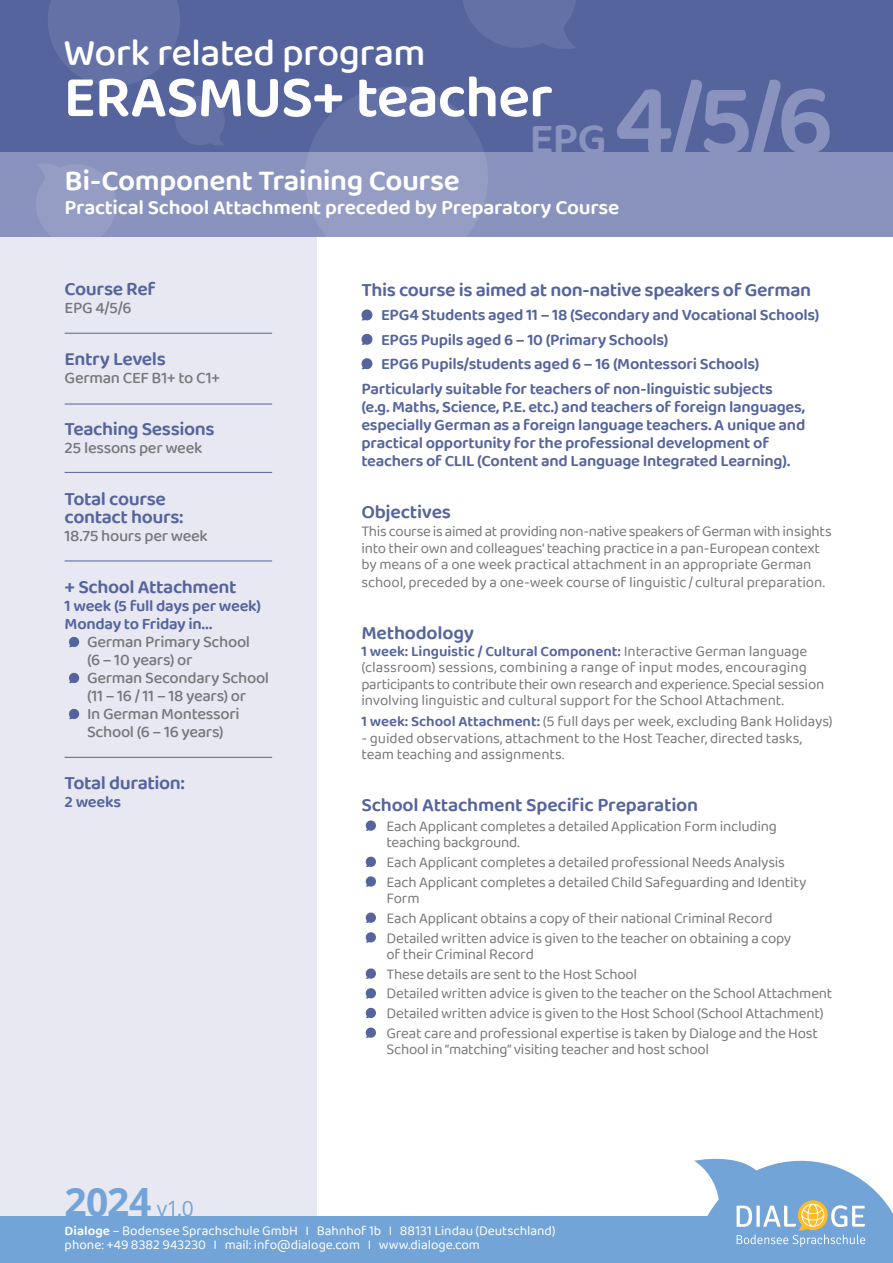
<style>
.page{position:relative;width:893px;height:1263px;background:#fff}
.page>*{position:absolute;margin:0;border:0;box-sizing:border-box;transform-origin:0 0}
.t1{font:600 102.9px "Baloo 2";color:#8a93bd}
.t2{font:600 60px "Baloo 2";letter-spacing:-.02em;color:#fff}
.t3{font:600 45px "Baloo 2";color:#8a93bd}
.t4{font:500 39px "Baloo 2";letter-spacing:-.02em;color:#fff}
.t5{font:700 39px "Open Sans";color:#73a4d7}
.t6{font:600 30px "Baloo 2";letter-spacing:-.015em;color:#fff}
.t7{font:600 21px "Baloo 2";letter-spacing:-.01em;color:#fff}
.t8{font:600 19.5px/18px "Baloo 2";letter-spacing:-.02em;color:#55649c}
.t9{font:600 16.5px/18px "Baloo 2";letter-spacing:-.02em;color:#55649c}
.t10{font:500 16.5px/18px "Baloo 2";letter-spacing:-.02em;color:#76787b}
.t11{font:15px/16.5px "Baloo 2";letter-spacing:-.015em;color:#76787b}
.t12{font:13.5px/13.5px "Baloo 2";color:#fff}
.s1{font-weight:400;font-size:21px}
.s2{font-weight:600;color:#55649c}
.s3{font-weight:600}
</style>
<div class="page">
<div style="left:0;top:237px;width:316px;height:990px;background:#e7e8f2"></div>
<div style="left:0;top:152px;width:893px;height:85px;background:#8a93bd"></div>
<svg style="left:36px;top:164px;width:80px;height:73px"></svg>
<div style="left:0;top:0;width:893px;height:151px;background:#55649c"></div>
<svg style="left:463px;top:0;width:113px;height:49px"></svg>
<svg style="left:48px;top:0;width:176px;height:145px"></svg>
<svg style="left:305px;top:86px;width:190px;height:151px"></svg>
<div style="left:0;top:1216px;width:893px;height:47px;background:#73a4d7"></div>
<svg style="left:694px;top:1158px;width:199px;height:89px"></svg>
<svg style="left:69px;top:636px;width:11px;height:11px"></svg>
<svg style="left:69px;top:672px;width:11px;height:11px"></svg>
<svg style="left:69px;top:708px;width:11px;height:11px"></svg>
<svg style="left:361px;top:309px;width:12px;height:12px"></svg>
<svg style="left:361px;top:333px;width:12px;height:12px"></svg>
<svg style="left:361px;top:358px;width:12px;height:12px"></svg>
<svg style="left:366px;top:820px;width:10px;height:11px"></svg>
<svg style="left:366px;top:856px;width:10px;height:11px"></svg>
<svg style="left:366px;top:876px;width:10px;height:11px"></svg>
<svg style="left:366px;top:912px;width:10px;height:11px"></svg>
<svg style="left:366px;top:932px;width:10px;height:11px"></svg>
<svg style="left:366px;top:968px;width:10px;height:11px"></svg>
<svg style="left:366px;top:988px;width:10px;height:11px"></svg>
<svg style="left:366px;top:1007px;width:10px;height:11px"></svg>
<svg style="left:366px;top:1027px;width:10px;height:11px"></svg>
<hr style="left:65px;top:404px;width:207px;height:1px;background:#55649c">
<hr style="left:65px;top:333px;width:207px;height:1px;background:#55649c">
<hr style="left:65px;top:472px;width:207px;height:1px;background:#55649c">
<hr style="left:65px;top:561px;width:207px;height:1px;background:#55649c">
<hr style="left:65px;top:757px;width:207px;height:1px;background:#55649c">
<h3 class="t4" style="left:64px;top:25px;width:363px">Work related program</h3>
<h2 class="t2" style="left:64px;top:53px;width:491px">ERASMUS+ teacher</h2>
<h3 class="t3" style="left:529px;top:105px;width:79px">EPG</h3>
<h1 class="t1" style="left:614px;top:45px;width:221px">4/5/6</h1>
<h3 class="t6" style="left:65px;top:158px;width:397px">Bi-Component Training Course</h3>
<h3 class="t7" style="left:65px;top:192px;width:556px">Practical School Attachment preceded by Preparatory Course</h3>
<h3 class="t8" style="left:65px;top:281px;width:92px">Course Ref</h3>
<p class="t10" style="left:65px;top:299px;width:68px">EPG 4/5/6</p>
<h3 class="t8" style="left:65px;top:351px;width:103px">Entry Levels</h3>
<p class="t10" style="left:65px;top:369px;width:157px">German CEF B1+ to C1+</p>
<h3 class="t8" style="left:65px;top:421px;width:151px">Teaching Sessions</h3>
<p class="t10" style="left:65px;top:439px;width:139px">25 lessons per week</p>
<h3 class="t8" style="left:65px;top:491px;width:121px">Total course contact hours:</h3>
<p class="t10" style="left:65px;top:528px;width:145px">18.75 hours per week</p>
<h3 class="t8" style="left:65px;top:579px;width:173px">+ School Attachment</h3>
<p class="t9" style="left:65px;top:598px;width:198px">1 week (5 full days per week)<br>Monday to Friday in...</p>
<p class="t10" style="left:87px;top:634px;width:184px">German Primary School<br>(6 – 10 years) or<br>German Secondary School (11 – 16 / 11 – 18 years) or<br>In German Montessori<br>School (6 – 16 years)</p>
<h3 class="t8" style="left:65px;top:775px;width:122px">Total duration:</h3>
<p class="t9" style="left:65px;top:794px;width:58px">2 weeks</p>
<h3 class="t5" style="left:65px;top:1175px;width:131px">2024 <span class="s1">v1.0</span></h3>
<h3 class="t8" style="left:361px;top:282px;width:451px">This course is aimed at non-native speakers of German</h3>
<p class="t9" style="left:381px;top:307px;width:440px">EPG4 Students aged 11 – 18 (Secondary and Vocational Schools)</p>
<p class="t9" style="left:381px;top:331px;width:289px">EPG5 Pupils aged 6 – 10 (Primary Schools)</p>
<p class="t9" style="left:381px;top:356px;width:380px">EPG6 Pupils/students aged 6 – 16 (Montessori Schools)</p>
<p class="t9" style="left:361px;top:380px;width:413px">Particularly suitable for teachers of non-linguistic subjects</p>
<p class="t9" style="left:361px;top:398px;width:445px">(e.g. Maths, Science, P.E. etc.) and teachers of foreign languages, especially German as a foreign language teachers. A unique and practical opportunity for the professional development of teachers of CLIL (Content and Language Integrated Learning).</p>
<h3 class="t8" style="left:361px;top:503px;width:91px">Objectives</h3>
<p class="t11" style="left:361px;top:524px;width:472px">This course is aimed at providing non-native speakers of German with insights into their own and colleagues‘ teaching practice in a pan-European context by means of a one week practical attachment in an appropriate German</p>
<p class="t11" style="left:361px;top:575px;width:465px">school, preceded by a one-week course of linguistic / cultural preparation.</p>
<h3 class="t8" style="left:361px;top:625px;width:114px">Methodology</h3>
<p class="t11" style="left:361px;top:643px;width:465px"><span class="s2">1 week: Linguistic / Cultural Component:</span> Interactive German language (classroom) sessions, combining a range of input modes, encouraging participants to contribute their own research and experience. Special session involving linguistic and cultural support for the School Attachment.</p>
<p class="t11" style="left:361px;top:714px;width:473px"><span class="s2">1 week: School Attachment:</span> (5 full days per week, excluding Bank Holidays)</p>
<p class="t11" style="left:361px;top:730px;width:442px">- guided observations, attachment to the Host Teacher, directed tasks, team teaching and assignments.</p>
<h3 class="t8" style="left:361px;top:797px;width:338px">School Attachment Specific Preparation</h3>
<p class="t11" style="left:386px;top:818px;width:392px">Each Applicant completes a detailed Application Form including teaching background.</p>
<p class="t11" style="left:386px;top:853px;width:421px;line-height:19.6px">Each Applicant completes a detailed professional Needs Analysis<br>Each Applicant completes a detailed Child Safeguarding and Identity</p>
<p class="t11" style="left:386px;top:889px;width:406px;line-height:19.6px">Form<br>Each Applicant obtains a copy of their national Criminal Record<br>Detailed written advice is given to the teacher on obtaining a copy</p>
<p class="t11" style="left:386px;top:945px;width:447px;line-height:19.6px">of their Criminal Record<br>These details are sent to the Host School<br>Detailed written advice is given to the teacher on the School Attachment Detailed written advice is given to the Host School (School Attachment)<br>Great care and professional expertise is taken by Dialoge and the Host</p>
<p class="t11" style="left:386px;top:1042px;width:324px">School in “matching“ visiting teacher and host school</p>
<p class="t12" style="left:65px;top:1225px;width:492px"><span class="s3">Dialoge</span> – Bodensee Sprachschule GmbH I Bahnhof 1b I 88131 Lindau (Deutschland) phone: +49 8382 943230 I mail: info@dialoge.com I www.dialoge.com</p>
</div>
